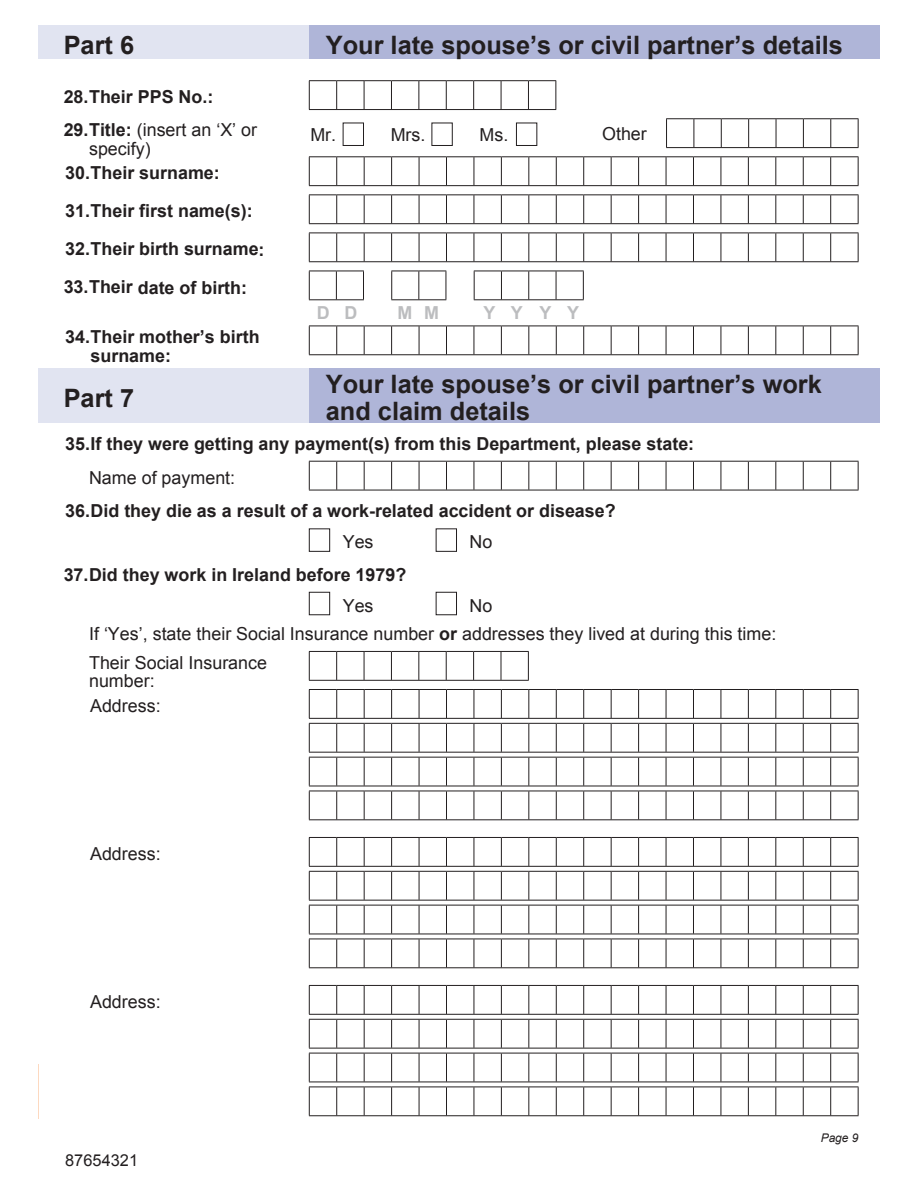
<style>
.page{position:relative;width:918px;height:1188px;background:#fff}
.page>*{position:absolute;margin:0;border:0;box-sizing:border-box;transform-origin:0 0}
.t1{font:700 25.35px/26.8px "Arial";color:#231f20}
.t2{font:700 17.85px/18.6px "Arial";color:#231f20}
.t3{font:17.85px/18.6px "Arial";color:#231f20}
.t4{font:700 17.85px "Arial";color:#bcbdbf}
.t5{font:16.35px "Arial";color:#231f20}
.t6{font:italic 12px "Arial";color:#231f20}
.s1{font-weight:700}
</style>
<div class="page">
<hr style="left:38px;top:1064px;width:1px;height:54px;background:#fdd9c0">
<div style="left:309px;top:25px;width:571px;height:34px;background:#afb5d8"></div>
<div style="left:38px;top:25px;width:271px;height:34px;background:#e1e4f1"></div>
<svg style="left:309px;top:156px;width:550px;height:29px"></svg>
<hr style="left:309px;top:185px;width:550px;height:1px;background:#231f20">
<svg style="left:309px;top:194px;width:550px;height:29px"></svg>
<hr style="left:309px;top:223px;width:550px;height:1px;background:#231f20">
<div style="left:343px;top:123px;width:21px;height:23px;border:1px solid #231f20"></div>
<div style="left:432px;top:123px;width:21px;height:23px;border:1px solid #231f20"></div>
<div style="left:516px;top:123px;width:21px;height:23px;border:1px solid #231f20"></div>
<svg style="left:666px;top:118px;width:193px;height:29px"></svg>
<hr style="left:666px;top:147px;width:193px;height:1px;background:#231f20">
<svg style="left:309px;top:80px;width:247px;height:29px"></svg>
<hr style="left:309px;top:109px;width:247px;height:1px;background:#231f20">
<svg style="left:309px;top:233px;width:550px;height:28px"></svg>
<hr style="left:309px;top:261px;width:550px;height:1px;background:#231f20">
<svg style="left:309px;top:326px;width:550px;height:28px"></svg>
<hr style="left:309px;top:354px;width:550px;height:1px;background:#231f20">
<svg style="left:309px;top:271px;width:55px;height:28px"></svg>
<hr style="left:309px;top:299px;width:55px;height:1px;background:#231f20">
<svg style="left:391px;top:271px;width:56px;height:29px"></svg>
<hr style="left:391px;top:299px;width:55px;height:1px;background:#231f20">
<svg style="left:474px;top:271px;width:110px;height:28px"></svg>
<hr style="left:474px;top:299px;width:110px;height:1px;background:#231f20">
<div style="left:38px;top:368px;width:323px;height:55px;background:#e1e4f1"></div>
<div style="left:309px;top:368px;width:571px;height:55px;background:#afb5d8"></div>
<svg style="left:309px;top:461px;width:550px;height:29px"></svg>
<hr style="left:309px;top:490px;width:550px;height:1px;background:#231f20">
<div style="left:309px;top:528px;width:21px;height:24px;border:1px solid #231f20"></div>
<div style="left:436px;top:528px;width:21px;height:24px;border:1px solid #231f20"></div>
<svg style="left:309px;top:651px;width:220px;height:29px"></svg>
<hr style="left:309px;top:680px;width:220px;height:1px;background:#231f20">
<div style="left:309px;top:592px;width:21px;height:23px;border:1px solid #231f20"></div>
<div style="left:436px;top:592px;width:21px;height:23px;border:1px solid #231f20"></div>
<svg style="left:309px;top:689px;width:550px;height:130px"></svg>
<hr style="left:309px;top:819px;width:550px;height:1px;background:#231f20">
<svg style="left:309px;top:837px;width:550px;height:130px"></svg>
<hr style="left:309px;top:967px;width:550px;height:1px;background:#231f20">
<svg style="left:309px;top:985px;width:550px;height:130px"></svg>
<hr style="left:309px;top:1115px;width:550px;height:1px;background:#231f20">
<h1 class="t1" style="left:64px;top:32px;width:72px">Part 6</h1>
<h1 class="t1" style="left:326px;top:32px;width:519px">Your late spouse’s or civil partner’s details</h1>
<p class="t2" style="left:64px;top:88px;width:151px">28. Their PPS No.:</p>
<p class="t3" style="left:89px;top:121px;width:170px;text-indent:-25px"><span class="s1">29. Title:</span> (insert an ‘X’ or specify)</p>
<p class="t2" style="left:65px;top:164px;width:156px">30. Their surname:</p>
<p class="t2" style="left:65px;top:202px;width:189px">31. Their first name(s):</p>
<p class="t2" style="left:65px;top:240px;width:201px">32. Their birth surname:</p>
<p class="t2" style="left:64px;top:278px;width:185px">33. Their date of birth:</p>
<p class="t2" style="left:91px;top:328px;width:171px;text-indent:-25px">34. Their mother’s birth surname:</p>
<p class="t3" style="left:310px;top:125px;width:27px">Mr.</p>
<p class="t3" style="left:391px;top:125px;width:36px">Mrs.</p>
<p class="t3" style="left:480px;top:125px;width:30px">Ms.</p>
<p class="t3" style="left:602px;top:124px;width:46px">Other</p>
<p class="t4" style="left:317px;top:303px;width:42px">D D</p>
<p class="t4" style="left:398px;top:303px;width:43px">M M</p>
<p class="t4" style="left:484px;top:303px;width:97px">Y Y Y Y</p>
<h1 class="t1" style="left:326px;top:371px;width:498px">Your late spouse’s or civil partner’s work and claim details</h1>
<p class="t2" style="left:65px;top:434px;width:631px">35. If they were getting any payment(s) from this Department, please state:</p>
<p class="t3" style="left:89px;top:468px;width:148px">Name of payment:</p>
<p class="t2" style="left:65px;top:502px;width:552px">36. Did they die as a result of a work-related accident or disease?</p>
<p class="t3" style="left:343px;top:533px;width:32px">Yes</p>
<p class="t3" style="left:470px;top:533px;width:24px">No</p>
<h1 class="t1" style="left:64px;top:385px;width:72px">Part 7</h1>
<p class="t2" style="left:64px;top:565px;width:344px">37. Did they work in Ireland before 1979?</p>
<p class="t3" style="left:343px;top:596px;width:32px">Yes</p>
<p class="t3" style="left:470px;top:596px;width:24px">No</p>
<p class="t3" style="left:89px;top:625px;width:689px">If ‘Yes’, state their Social Insurance number <span class="s1">or</span> addresses they lived at during this time:</p>
<p class="t3" style="left:89px;top:653px;width:180px">Their Social Insurance number:</p>
<p class="t3" style="left:90px;top:696px;width:72px">Address:</p>
<p class="t3" style="left:90px;top:844px;width:72px">Address:</p>
<p class="t3" style="left:90px;top:992px;width:72px">Address:</p>
<p class="t5" style="left:65px;top:1152px;width:74px">87654321</p>
<p class="t6" style="left:821px;top:1131px;width:39px">Page 9</p>
</div>
